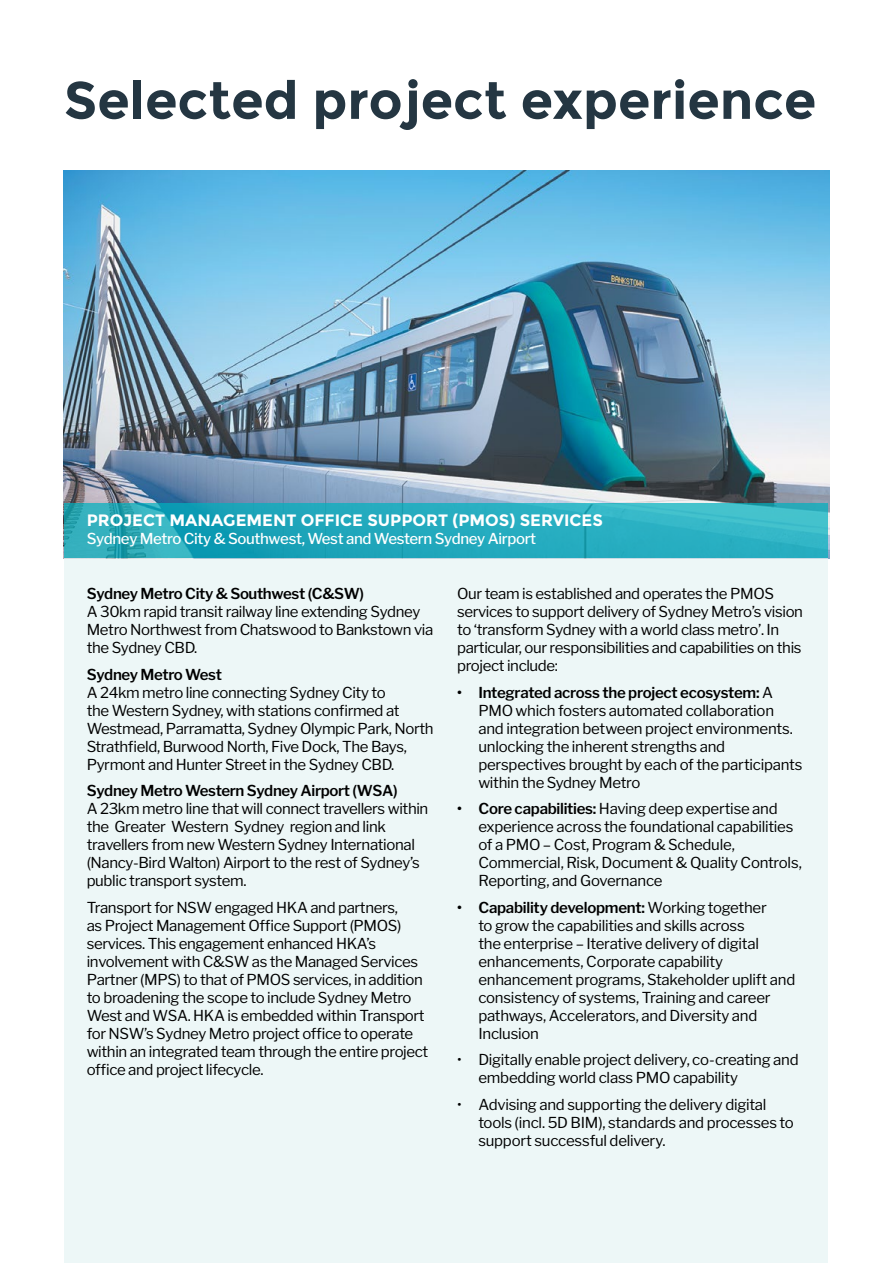
<style>
.page{position:relative;width:893px;height:1263px;background:#fff}
.page>*{position:absolute;margin:0;border:0;box-sizing:border-box;transform-origin:0 0}
.t1{font:700 52.5px "Montserrat";color:#243642}
.t2{font:700 16.5px "Montserrat";color:#fff}
.t3{font:15px/18px "Libre Franklin";letter-spacing:-.025em;color:#000}
.t4{font:600 15px "Libre Franklin";letter-spacing:-.025em;color:#000}
.t5{font:500 15px "Libre Franklin";letter-spacing:-.025em;color:#fff}
.s1{font-weight:600}
</style>
<div class="page">
<img style="left:64px;top:170px;width:765px;height:388px">
<div style="left:65px;top:558px;width:763px;height:705px;background:#edf7f7"></div>
<svg style="left:65px;top:504px;width:763px;height:54px;background:#26abbd"></svg>
<h1 class="t1" style="left:64px;top:69px;width:754px">Selected project experience</h1>
<p class="t2" style="left:87px;top:510px;width:518px">PROJECT MANAGEMENT OFFICE SUPPORT (PMOS) SERVICES</p>
<p class="t5" style="left:87px;top:530px;width:451px">Sydney Metro City &amp; Southwest, West and Western Sydney Airport</p>
<p class="t4" style="left:87px;top:584px;width:279px">Sydney Metro City &amp; Southwest (C&amp;SW)</p>
<p class="t3" style="left:87px;top:602px;width:348px">A 30km rapid transit railway line extending Sydney<br>Metro Northwest from Chatswood to Bankstown via the Sydney CBD.</p>
<p class="t4" style="left:87px;top:665px;width:137px">Sydney Metro West</p>
<p class="t3" style="left:87px;top:683px;width:348px">A 24km metro line connecting Sydney City to<br>the Western Sydney, with stations confirmed at Westmead, Parramatta, Sydney Olympic Park, North Strathfield, Burwood North, Five Dock, The Bays, Pyrmont and Hunter Street in the Sydney CBD.</p>
<p class="t4" style="left:87px;top:781px;width:312px">Sydney Metro Western Sydney Airport (WSA)</p>
<p class="t3" style="left:87px;top:800px;width:343px">A 23km metro line that will connect travellers within the Greater Western Sydney region and link travellers from new Western Sydney International (Nancy-Bird Walton) Airport to the rest of Sydney’s public transport system.</p>
<p class="t3" style="left:87px;top:898px;width:343px">Transport for NSW engaged HKA and partners,<br>as Project Management Office Support (PMOS) services. This engagement enhanced HKA’s involvement with C&amp;SW as the Managed Services Partner (MPS) to that of PMOS services, in addition to broadening the scope to include Sydney Metro West and WSA. HKA is embedded within Transport for NSW’s Sydney Metro project office to operate within an integrated team through the entire project office and project lifecycle.</p>
<p class="t3" style="left:457px;top:584px;width:347px">Our team is established and operates the PMOS services to support delivery of Sydney Metro’s vision to ‘transform Sydney with a world class metro’. In particular, our responsibilities and capabilities on this project include:</p>
<p class="t3" style="left:478px;top:683px;width:326px;text-indent:-21px"><span class="s1">• Integrated across the project ecosystem:</span> A PMO which fosters automated collaboration and integration between project environments. unlocking the inherent strengths and perspectives brought by each of the participants within the Sydney Metro</p>
<p class="t3" style="left:478px;top:800px;width:325px;text-indent:-21px"><span class="s1">• Core capabilities:</span> Having deep expertise and experience across the foundational capabilities of a PMO – Cost, Program &amp; Schedule, Commercial, Risk, Document &amp; Quality Controls, Reporting, and Governance</p>
<p class="t3" style="left:478px;top:898px;width:318px;text-indent:-21px"><span class="s1">• Capability development:</span> Working together<br>to grow the capabilities and skills across<br>the enterprise – Iterative delivery of digital enhancements, Corporate capability enhancement programs, Stakeholder uplift and consistency of systems, Training and career pathways, Accelerators, and Diversity and Inclusion</p>
<p class="t3" style="left:478px;top:1051px;width:322px;text-indent:-21px">• Digitally enable project delivery, co-creating and embedding world class PMO capability</p>
<p class="t3" style="left:478px;top:1095px;width:317px;text-indent:-21px">• Advising and supporting the delivery digital tools (incl. 5D BIM), standards and processes to support successful delivery.</p>
</div>
